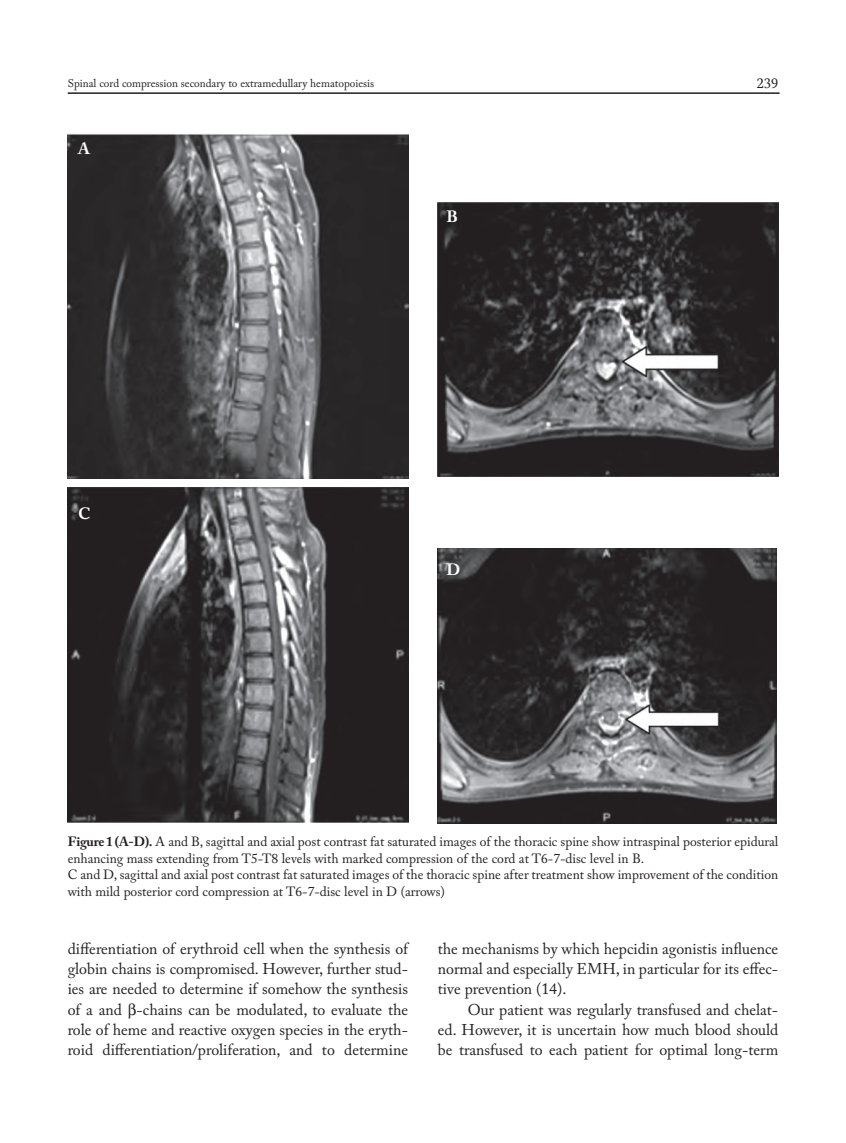
<style>
.page{position:relative;width:846px;height:1143px;background:#fff}
.page>*{position:absolute;margin:0;border:0;box-sizing:border-box;transform-origin:0 0}
.t1{font:700 16.5px "Mattioli 1885";color:#fff}
.t2{font:15.75px/20.2px "Mattioli 1885";color:#231f20;text-align:justify}
.t3{font:14.25px "Mattioli 1885";color:#231f20}
.t4{font:13.5px/16.5px "Mattioli 1885";color:#231f20}
.t5{font:11.25px "Mattioli 1885";color:#231f20}
.s1{font-weight:700}
</style>
<div class="page">
<hr style="left:68px;top:92px;width:711px;height:2px;background:#231f20">
<img style="left:68px;top:488px;width:340px;height:335px">
<img style="left:68px;top:134px;width:340px;height:344px">
<img style="left:438px;top:203px;width:340px;height:273px">
<img style="left:438px;top:548px;width:338px;height:276px">
<p class="t5" style="left:68px;top:76px;width:308px">Spinal cord compression secondary to extramedullary hematopoiesis</p>
<p class="t3" style="left:756px;top:75px;width:23px">239</p>
<p class="t1" style="left:78px;top:139px;width:13px">A</p>
<p class="t1" style="left:78px;top:503px;width:14px">C</p>
<p class="t1" style="left:446px;top:207px;width:13px">B</p>
<p class="t1" style="left:446px;top:560px;width:15px">D</p>
<p class="t4" style="left:68px;top:834px;width:712px"><span class="s1">Figure 1 (A-D).</span> A and B, sagittal and axial post contrast fat saturated images of the thoracic spine show intraspinal posterior epidural enhancing mass extending from T5-T8 levels with marked compression of the cord at T6-7-disc level in B.<br>C and D, sagittal and axial post contrast fat saturated images of the thoracic spine after treatment show improvement of the condition with mild posterior cord compression at T6-7-disc level in D (arrows)</p>
<p class="t2" style="left:68px;top:939px;width:342px">differentiation of erythroid cell when the synthesis of globin chains is compromised. However, further stud&shy;ies are needed to determine if somehow the synthesis of a and -chains can be modulated, to evaluate the role of heme and reactive oxygen species in the eryth&shy;roid differentiation/proliferation, and to determine</p>
<p class="t2" style="left:438px;top:939px;width:342px">the mechanisms by which hepcidin agonistis influence normal and especially EMH, in particular for its effec&shy;tive prevention (14).</p>
<p class="t2" style="left:438px;top:999px;width:342px;text-indent:30px">Our patient was regularly transfused and chelat&shy;ed. However, it is uncertain how much blood should be transfused to each patient for optimal long-term</p>
</div>
